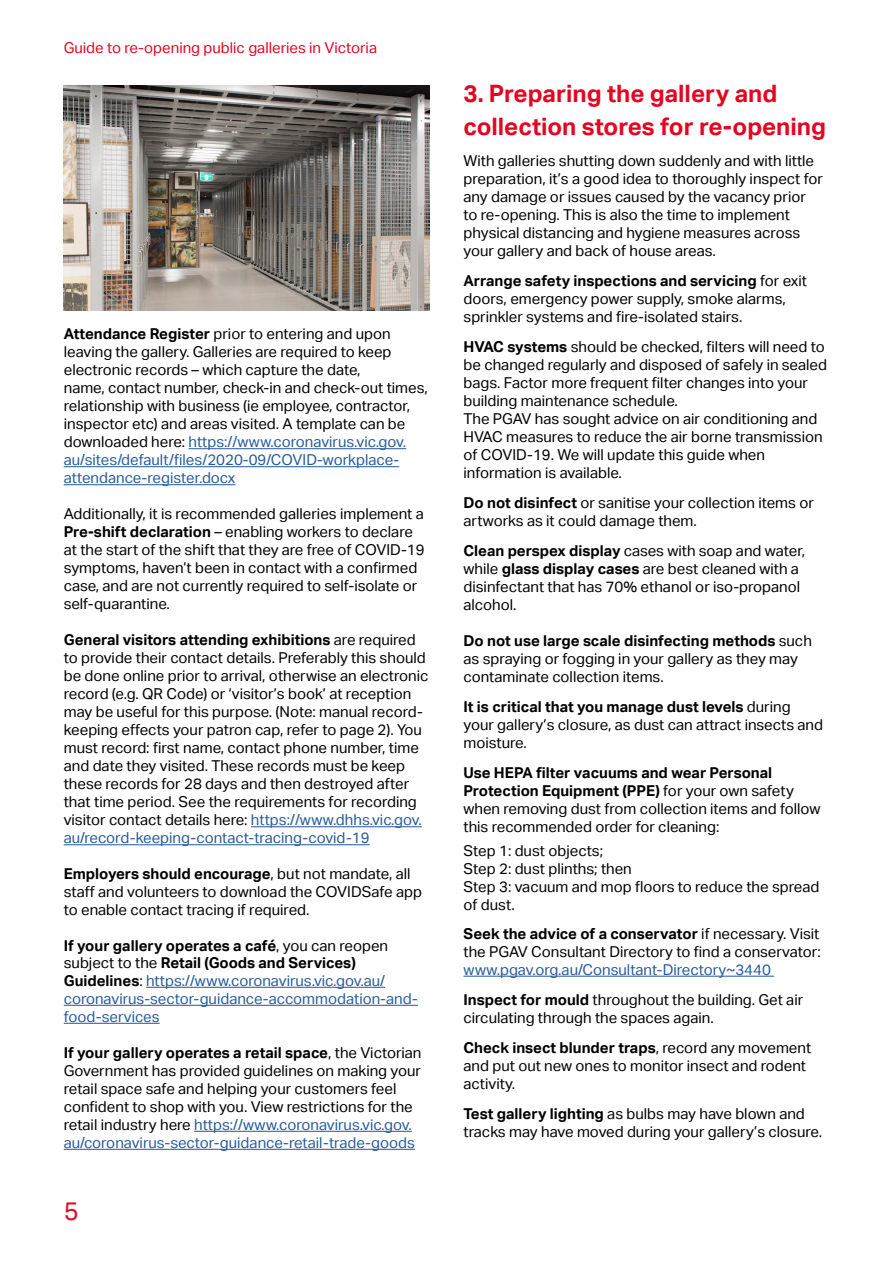
<style>
.page{position:relative;width:893px;height:1263px;background:#fff}
.page>*{position:absolute;margin:0;border:0;box-sizing:border-box;transform-origin:0 0}
.t1{font:25.5px "Aktiv Grotesk";color:#e40521}
.t2{font:700 24px/32.4px "Aktiv Grotesk";color:#e40521}
.t3{font:15px/18px "Aktiv Grotesk";color:#000}
.t4{font:15px/18px "Aktiv Grotesk";color:#275b9b}
.t5{font:700 15px/16.5px "Aktiv Grotesk";color:#000}
.t6{font:15px "Aktiv Grotesk";color:#e40521}
.s1{font-weight:700}
.s2{color:#275b9b}
.s3{font-weight:400}
.s4{font-weight:700;color:#000}
.s5{color:#000}
</style>
<div class="page">
<hr style="left:189px;top:448px;width:217px;height:1px;background:#275b9b">
<hr style="left:64px;top:466px;width:335px;height:1px;background:#275b9b">
<hr style="left:64px;top:484px;width:172px;height:1px;background:#275b9b">
<hr style="left:251px;top:826px;width:171px;height:1px;background:#275b9b">
<hr style="left:64px;top:844px;width:306px;height:1px;background:#275b9b">
<hr style="left:146px;top:987px;width:239px;height:1px;background:#275b9b">
<hr style="left:64px;top:1005px;width:354px;height:1px;background:#275b9b">
<hr style="left:64px;top:1023px;width:96px;height:1px;background:#275b9b">
<hr style="left:194px;top:1131px;width:218px;height:1px;background:#275b9b">
<hr style="left:64px;top:1149px;width:351px;height:1px;background:#275b9b">
<hr style="left:463px;top:976px;width:311px;height:1px;background:#275b9b">
<img style="left:64px;top:85px;width:365px;height:225px">
<p class="t6" style="left:64px;top:39px;width:315px">Guide to re-opening public galleries in Victoria</p>
<p class="t3" style="left:64px;top:325px;width:366px"><span class="s1">Attendance Register</span> prior to entering and upon leaving the gallery. Galleries are required to keep electronic records – which capture the date,<br>name, contact number, check-in and check-out times, relationship with business (ie employee, contractor, inspector etc) and areas visited. A template can be downloaded here: <span class="s2">https://www.coronavirus.vic.gov. au/sites/default/files/2020-09/COVID-workplace&shy;attendance-register.docx</span></p>
<p class="t3" style="left:64px;top:505px;width:362px">Additionally, it is recommended galleries implement a <span class="s1">Pre-shift declaration</span> – enabling workers to declare at the start of the shift that they are free of COVID-19 symptoms, haven’t been in contact with a confirmed case, and are not currently required to self-isolate or self-quarantine.</p>
<p class="t3" style="left:64px;top:631px;width:366px"><span class="s1">General visitors attending exhibitions</span> are required to provide their contact details. Preferably this should be done online prior to arrival, otherwise an electronic record (e.g. QR Code) or ‘visitor’s book’ at reception may be useful for this purpose. (Note: manual record&shy;keeping effects your patron cap, refer to page 2). You must record: first name, contact phone number, time and date they visited. These records must be keep these records for 28 days and then destroyed after that time period. See the requirements for recording visitor contact details here: <span class="s2">https://www.dhhs.vic.gov. au/record-keeping-contact-tracing-covid-19</span></p>
<p class="t3" style="left:64px;top:865px;width:360px"><span class="s1">Employers should encourage</span>, but not mandate, all staff and volunteers to download the COVIDSafe app to enable contact tracing if required.</p>
<p class="t5" style="left:64px;top:938px;width:326px">If your gallery operates a café<span class="s3">, you can reopen subject to the</span> Retail (Goods and Services)</p>
<p class="t4" style="left:64px;top:971px;width:356px"><span class="s4">Guidelines</span><span class="s5">:</span> https://www.coronavirus.vic.gov.au/ coronavirus-sector-guidance-accommodation-and&shy;food-services</p>
<p class="t3" style="left:64px;top:1043px;width:359px"><span class="s1">If your gallery operates a retail space</span>, the Victorian Government has provided guidelines on making your retail space safe and helping your customers feel confident to shop with you. View restrictions for the retail industry here <span class="s2">https://www.coronavirus.vic.gov. au/coronavirus-sector-guidance-retail-trade-goods</span></p>
<h1 class="t1" style="left:64px;top:1197px;width:17px">5</h1>
<h2 class="t2" style="left:463px;top:78px;width:364px">3. Preparing the gallery and collection stores for re-opening</h2>
<p class="t3" style="left:463px;top:152px;width:361px">With galleries shutting down suddenly and with little preparation, it’s a good idea to thoroughly inspect for any damage or issues caused by the vacancy prior to re-opening. This is also the time to implement physical distancing and hygiene measures across your gallery and back of house areas.</p>
<p class="t3" style="left:463px;top:272px;width:345px"><span class="s1">Arrange safety inspections and servicing</span> for exit doors, emergency power supply, smoke alarms, sprinkler systems and fire-isolated stairs.</p>
<p class="t3" style="left:463px;top:338px;width:365px"><span class="s1">HVAC systems</span> should be checked, filters will need to be changed regularly and disposed of safely in sealed bags. Factor more frequent filter changes into your building maintenance schedule.<br>The PGAV has sought advice on air conditioning and HVAC measures to reduce the air borne transmission of COVID-19. We will update this guide when information is available.</p>
<p class="t3" style="left:463px;top:494px;width:352px"><span class="s1">Do not disinfect</span> or sanitise your collection items or artworks as it could damage them.</p>
<p class="t3" style="left:463px;top:542px;width:343px"><span class="s1">Clean perspex display</span> cases with soap and water, while <span class="s1">glass display cases</span> are best cleaned with a disinfectant that has 70% ethanol or iso-propanol alcohol.</p>
<p class="t3" style="left:463px;top:632px;width:350px"><span class="s1">Do not use large scale disinfecting methods</span> such as spraying or fogging in your gallery as they may contaminate collection items.</p>
<p class="t3" style="left:463px;top:698px;width:361px"><span class="s1">It is critical that you manage dust levels</span> during your gallery’s closure, as dust can attract insects and moisture.</p>
<p class="t3" style="left:463px;top:764px;width:358px"><span class="s1">Use HEPA filter vacuums and wear Personal Protection Equipment (PPE)</span> for your own safety when removing dust from collection items and follow this recommended order for cleaning:</p>
<p class="t3" style="left:463px;top:842px;width:357px">Step 1: dust objects;<br>Step 2: dust plinths; then<br>Step 3: vacuum and mop floors to reduce the spread of dust.</p>
<p class="t3" style="left:463px;top:924px;width:359px"><span class="s1">Seek the advice of a conservator</span> if necessary. Visit the PGAV Consultant Directory to find a conservator:</p>
<p class="t4" style="left:463px;top:954px;width:341px;line-height:30px">www.pgav.org.au/Consultant-Directory~3440<br><span class="s4">Inspect for mould</span> <span class="s5">throughout the building. Get air</span></p>
<p class="t3" style="left:463px;top:1002px;width:349px;line-height:30px">circulating through the spaces again.<br><span class="s1">Check insect blunder traps</span>, record any movement</p>
<p class="t3" style="left:463px;top:1056px;width:344px">and put out new ones to monitor insect and rodent activity.</p>
<p class="t3" style="left:463px;top:1104px;width:360px"><span class="s1">Test gallery lighting</span> as bulbs may have blown and tracks may have moved during your gallery’s closure.</p>
</div>
